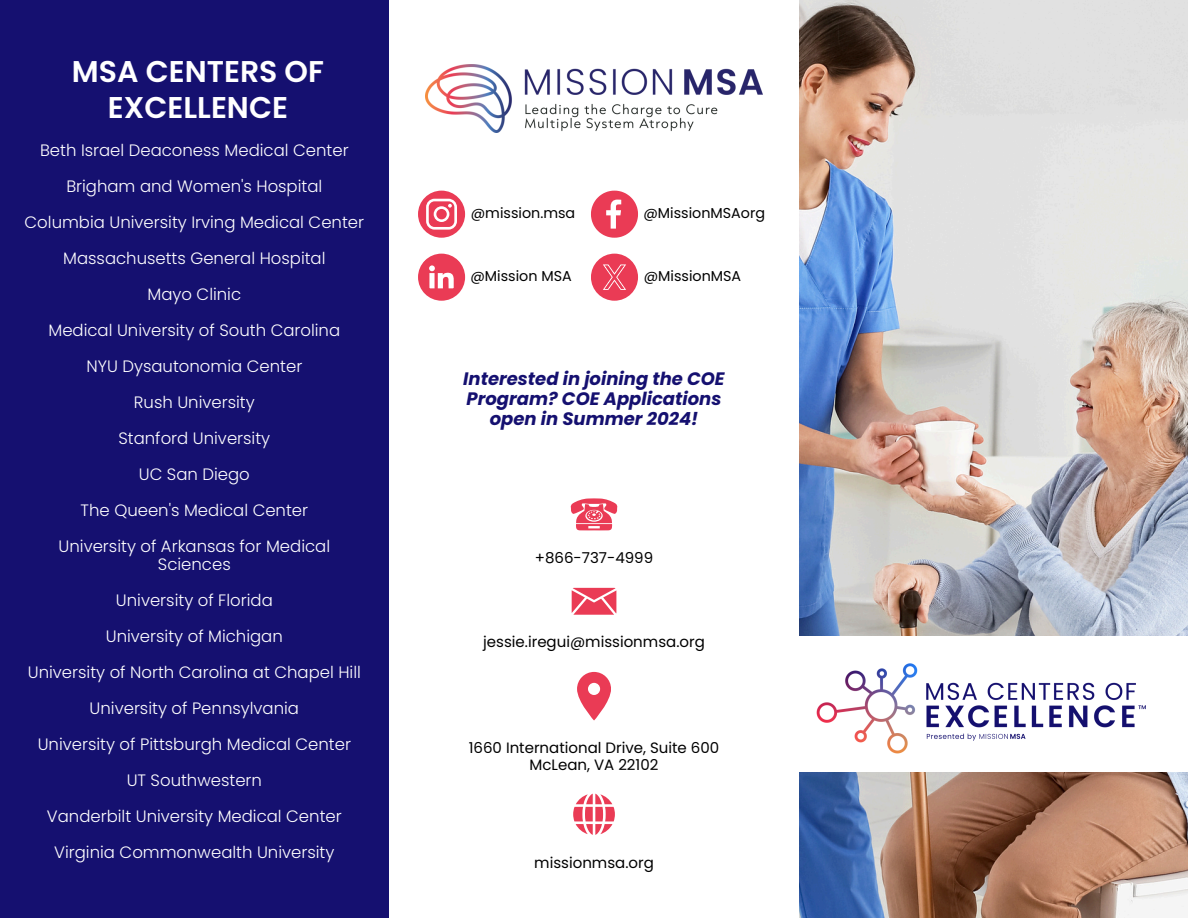
<style>
.page{position:relative;width:1188px;height:918px;background:#fff}
.page>*{position:absolute;margin:0;border:0;box-sizing:border-box;transform-origin:0 0}
.t1{font:600 30px/36px "Poppins";color:#fff;text-align:center}
.t2{font:italic 700 18px/20.2px "Poppins";color:#151070;text-align:center}
.t3{font:300 16.5px/18px "Poppins";color:#fff;text-align:center}
.t4{font:15px/16.8px "Poppins";color:#000;text-align:center}
.t5{font:14.25px "Poppins";color:#000}
</style>
<div class="page">
<img style="left:799px;top:0;width:389px;height:918px">
<div style="left:0;top:0;width:389px;height:918px;background:#151070"></div>
<div style="left:780px;top:636px;width:408px;height:136px;background:#fff"></div>
<img style="left:816px;top:663px;width:330px;height:91px">
<img style="left:425px;top:64px;width:338px;height:69px">
<svg style="left:577px;top:672px;width:34px;height:48px"></svg>
<svg style="left:573px;top:794px;width:42px;height:41px"></svg>
<svg style="left:570px;top:498px;width:48px;height:32px"></svg>
<svg style="left:572px;top:588px;width:44px;height:27px"></svg>
<svg style="left:418px;top:191px;width:47px;height:47px"></svg>
<svg style="left:591px;top:191px;width:47px;height:47px"></svg>
<div style="left:418px;top:254px;width:47px;height:47px;background:#ea3b55;border-radius:50%"></div>
<svg style="left:424px;top:260px;width:35px;height:34px"></svg>
<div style="left:591px;top:254px;width:47px;height:47px;background:#ea3b55;border-radius:50%"></div>
<svg style="left:603px;top:264px;width:23px;height:26px"></svg>
<h3 class="t1" style="left:72px;top:53px;width:254px">MSA CENTERS OF<br>EXCELLENCE</h3>
<h3 class="t3" style="left:40px;top:141px;width:310px">Beth Israel Deaconess Medical Center</h3>
<h3 class="t3" style="left:66px;top:177px;width:257px">Brigham and Women's Hospital</h3>
<h3 class="t3" style="left:25px;top:213px;width:341px">Columbia University Irving Medical Center</h3>
<h3 class="t3" style="left:63px;top:249px;width:264px">Massachusetts General Hospital</h3>
<h3 class="t3" style="left:148px;top:285px;width:95px">Mayo Clinic</h3>
<h3 class="t3" style="left:48px;top:321px;width:293px">Medical University of South Carolina</h3>
<h3 class="t3" style="left:86px;top:357px;width:217px">NYU Dysautonomia Center</h3>
<h3 class="t3" style="left:134px;top:393px;width:122px">Rush University</h3>
<h3 class="t3" style="left:118px;top:429px;width:153px">Stanford University</h3>
<h3 class="t3" style="left:139px;top:465px;width:113px">UC San Diego</h3>
<h3 class="t3" style="left:81px;top:501px;width:229px">The Queen's Medical Center</h3>
<h3 class="t3" style="left:59px;top:537px;width:273px">University of Arkansas for Medical<br>Sciences</h3>
<h3 class="t3" style="left:116px;top:591px;width:158px">University of Florida</h3>
<h3 class="t3" style="left:106px;top:627px;width:179px">University of Michigan</h3>
<p class="t3" style="left:28px;top:663px;width:335px">University of North Carolina at Chapel Hill</p>
<p class="t3" style="left:90px;top:699px;width:211px">University of Pennsylvania</p>
<p class="t3" style="left:38px;top:735px;width:315px">University of Pittsburgh Medical Center</p>
<p class="t3" style="left:127px;top:771px;width:137px">UT Southwestern</p>
<p class="t3" style="left:47px;top:807px;width:296px">Vanderbilt University Medical Center</p>
<p class="t3" style="left:54px;top:843px;width:282px">Virginia Commonwealth University</p>
<p class="t5" style="left:471px;top:204px;width:106px">@mission.msa</p>
<p class="t5" style="left:643px;top:204px;width:123px">@MissionMSAorg</p>
<p class="t5" style="left:470px;top:267px;width:103px">@Mission MSA</p>
<h2 class="t5" style="left:644px;top:267px;width:99px">@MissionMSA</h2>
<p class="t2" style="left:463px;top:369px;width:263px">Interested in joining the COE<br>Program? COE Applications open in Summer 2024!</p>
<h3 class="t4" style="left:535px;top:549px;width:120px">+866-737-4999</h3>
<h3 class="t4" style="left:483px;top:634px;width:223px">jessie.iregui@missionmsa.org</h3>
<h3 class="t4" style="left:469px;top:739px;width:252px">1660 International Drive, Suite 600<br>McLean, VA 22102</h3>
<h3 class="t4" style="left:534px;top:854px;width:121px">missionmsa.org</h3>
</div>
